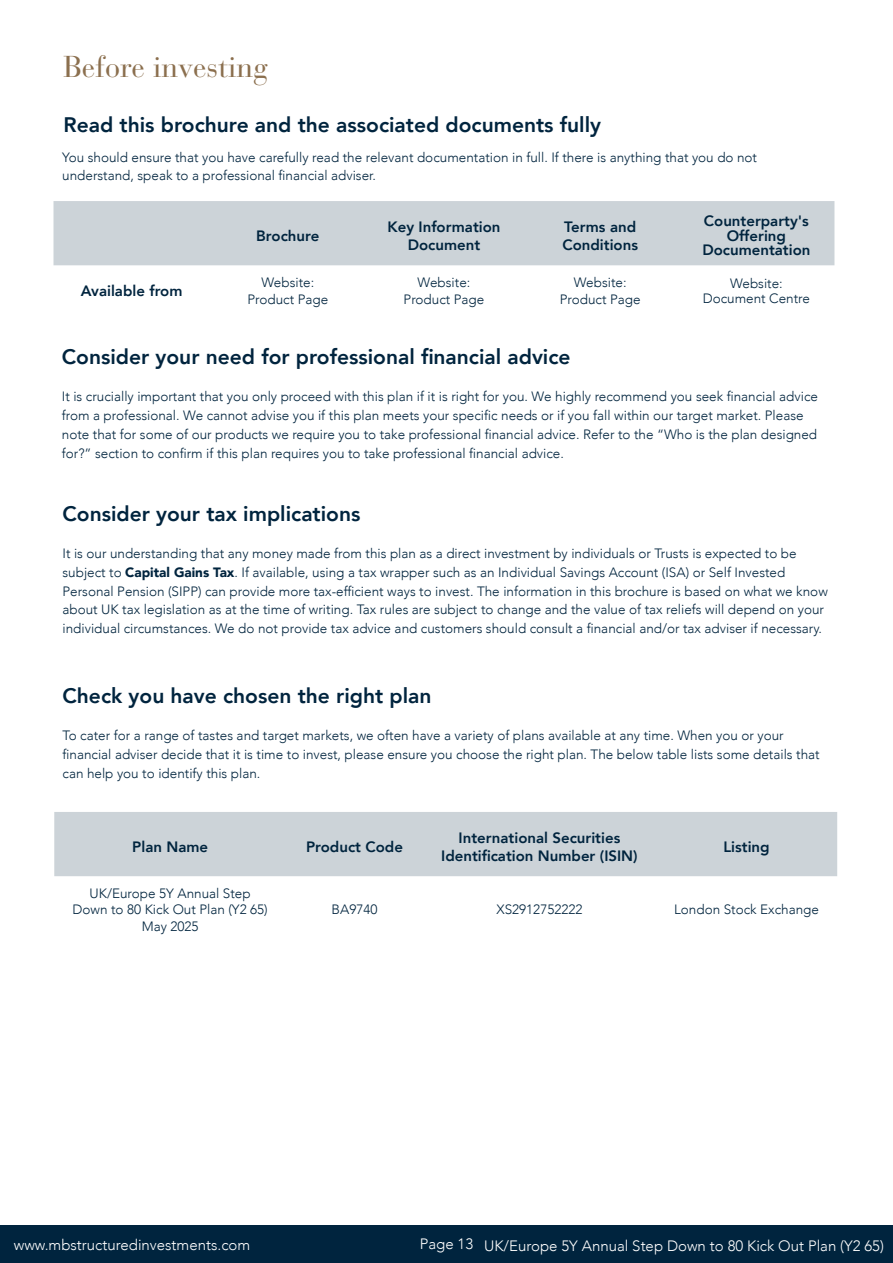
<style>
.page{position:relative;width:893px;height:1263px;background:#fff}
.page>*{position:absolute;margin:0;border:0;box-sizing:border-box;transform-origin:0 0}
.t1{font:30px "Bauer Bodoni Std";color:#8b6f4e}
.t2{font:800 21px "Avenir";color:#00243e}
.t3{font:800 15px/18px "Avenir";color:#00243e;text-align:center}
.t4{font:300 15px "Avenir";color:#fff}
.t5{font:300 13.5px/18.8px "Avenir";color:#00243e;text-align:center}
.s1{font-weight:900}
</style>
<div class="page">
<div style="left:0;top:1225px;width:893px;height:38px;background:#00243e"></div>
<div style="left:54px;top:201px;width:780px;height:64px;background:#ccd3d8"></div>
<div style="left:54px;top:812px;width:783px;height:64px;background:#ccd3d8"></div>
<h1 class="t1" style="left:64px;top:48px;width:206px">Before investing</h1>
<h2 class="t2" style="left:64px;top:109px;width:539px">Read this brochure and the associated documents fully</h2>
<p class="t5" style="left:62px;top:147px;width:696px;text-align:left">You should ensure that you have carefully read the relevant documentation in full. If there is anything that you do not understand, speak to a professional financial adviser.</p>
<p class="t3" style="left:256px;top:226px;width:65px">Brochure</p>
<p class="t3" style="left:387px;top:217px;width:115px">Key Information<br>Document</p>
<p class="t3" style="left:562px;top:217px;width:77px;text-align:left">Terms and<br>Conditions</p>
<p class="t3" style="left:702px;top:214px;width:110px;line-height:14.2px">Counterparty's<br>Offering<br>Documentation</p>
<p class="t3" style="left:81px;top:282px;width:103px">Available from</p>
<p class="t5" style="left:247px;top:275px;width:82px;line-height:16.2px">Website:<br>Product Page</p>
<p class="t5" style="left:404px;top:275px;width:82px;line-height:16.2px">Website:<br>Product Page</p>
<p class="t5" style="left:560px;top:275px;width:82px;line-height:16.2px">Website:<br>Product Page</p>
<p class="t5" style="left:703px;top:277px;width:109px;line-height:14.2px">Website:<br>Document Centre</p>
<h2 class="t2" style="left:62px;top:341px;width:510px">Consider your need for professional financial advice</h2>
<p class="t5" style="left:62px;top:387px;width:758px;text-align:left">It is crucially important that you only proceed with this plan if it is right for you. We highly recommend you seek financial advice from a professional. We cannot advise you if this plan meets your specific needs or if you fall within our target market. Please note that for some of our products we require you to take professional financial advice. Refer to the “Who is the plan designed for?” section to confirm if this plan requires you to take professional financial advice.</p>
<h2 class="t2" style="left:63px;top:497px;width:299px">Consider your tax implications</h2>
<p class="t5" style="left:63px;top:544px;width:767px;text-align:left">It is our understanding that any money made from this plan as a direct investment by individuals or Trusts is expected to be subject to <span class="s1">Capital Gains Tax</span>. If available, using a tax wrapper such as an Individual Savings Account (ISA) or Self Invested Personal Pension (SIPP) can provide more tax-efficient ways to invest. The information in this brochure is based on what we know about UK tax legislation as at the time of writing. Tax rules are subject to change and the value of tax reliefs will depend on your individual circumstances. We do not provide tax advice and customers should consult a financial and/or tax adviser if necessary.</p>
<h2 class="t2" style="left:63px;top:679px;width:371px">Check you have chosen the right plan</h2>
<p class="t5" style="left:63px;top:726px;width:759px;text-align:left">To cater for a range of tastes and target markets, we often have a variety of plans available at any time. When you or your financial adviser decide that it is time to invest, please ensure you choose the right plan. The below table lists some details that can help you to identify this plan.</p>
<p class="t3" style="left:132px;top:837px;width:77px">Plan Name</p>
<p class="t3" style="left:306px;top:837px;width:98px">Product Code</p>
<p class="t3" style="left:441px;top:828px;width:198px">International Securities<br>Identification Number (ISIN)</p>
<p class="t3" style="left:723px;top:837px;width:48px">Listing</p>
<p class="t5" style="left:73px;top:885px;width:197px;line-height:16.2px">UK/Europe 5Y Annual Step<br>Down to 80 Kick Out Plan (Y2 65)<br>May 2025</p>
<p class="t5" style="left:332px;top:900px;width:47px">BA9740</p>
<p class="t5" style="left:496px;top:900px;width:87px">XS2912752222</p>
<p class="t5" style="left:674px;top:900px;width:146px">London Stock Exchange</p>
<p class="t4" style="left:14px;top:1236px;width:238px">www.mbstructuredinvestments.com</p>
<p class="t4" style="left:420px;top:1237px;width:466px">Page 13 UK/Europe 5Y Annual Step Down to 80 Kick Out Plan (Y2 65)</p>
</div>
